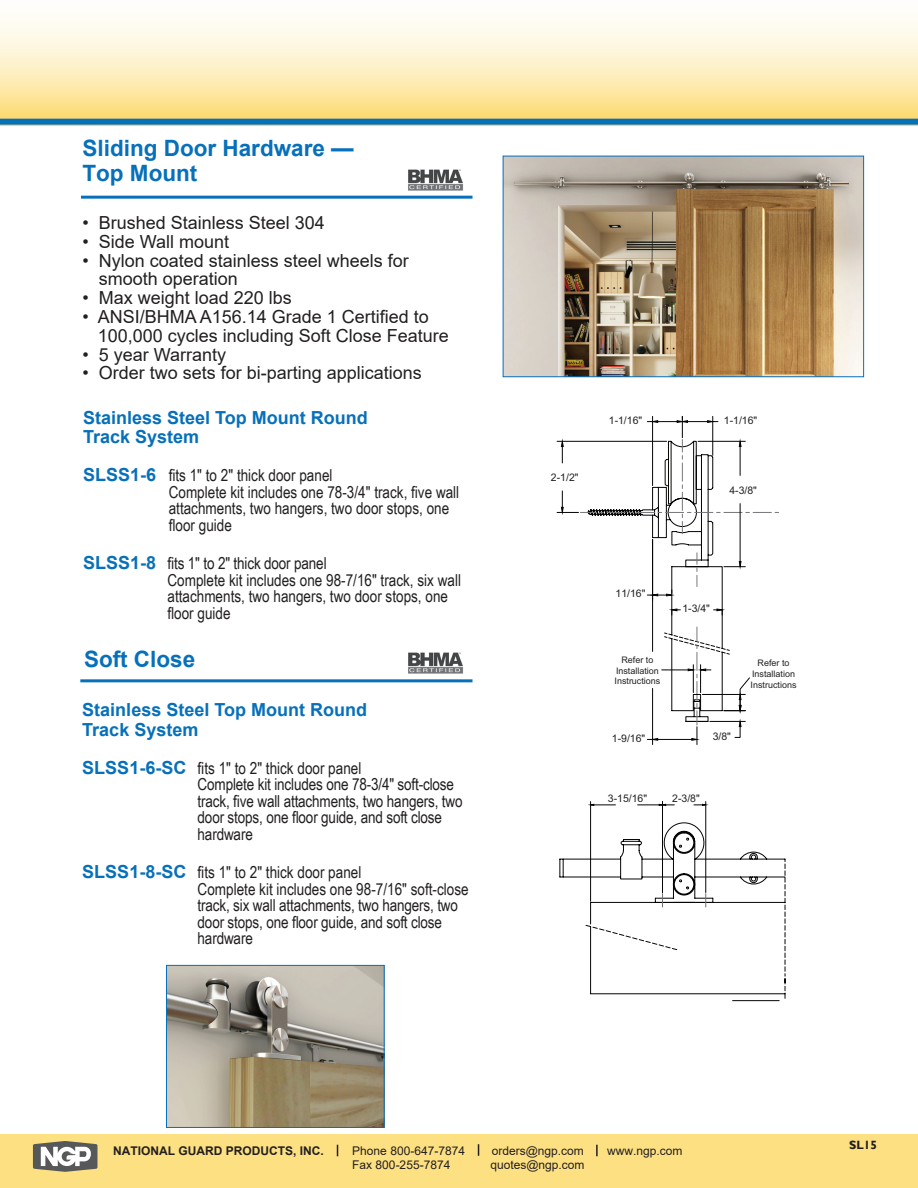
<style>
.page{position:relative;width:918px;height:1188px;background:#fff}
.page>*{position:absolute;margin:0;border:0;box-sizing:border-box;transform-origin:0 0}
.t1{font:700 22.5px/25.5px "Arial";color:#0770ba}
.t2{font:18px/18.8px "Arial";color:#231f20}
.t3{font:700 18px/19.5px "Arial";color:#0770ba}
.t4{font:16.5px/16.5px "Arial Narrow";color:#231f20}
.t5{font:12px "Arial";color:#231f20}
.t6{font:700 12px "Arial";color:#231f20}
.t7{font:700 12px "Gill Sans";color:#231f20}
.t8{font:10.5px "Arial";color:#231f20}
.t9{font:9px/10.8px "Arial";color:#231f20;text-align:center}
.s1{font-family:"Arial";font-weight:700;font-size:18px;color:#0770ba}
</style>
<div class="page">
<svg style="left:0;top:20px;width:918px;height:106px;background:#fcedbd"></svg>
<div style="left:0;top:1134px;width:918px;height:54px;background:#fde082"></div>
<svg style="left:33px;top:1141px;width:64px;height:31px;background:#9f9d94"></svg>
<svg style="left:478px;top:1144px;width:1px;height:12px"></svg>
<svg style="left:596px;top:1145px;width:2px;height:11px"></svg>
<div style="left:0;top:119px;width:918px;height:6px;background:#0770ba"></div>
<hr style="left:81px;top:196px;width:391px;height:3px;background:#0770ba">
<img style="left:505px;top:158px;width:357px;height:217px">
<div style="left:503px;top:156px;width:361px;height:221px;border:1px solid #0770ba"></div>
<img style="left:168px;top:967px;width:215px;height:159px">
<div style="left:166px;top:965px;width:219px;height:163px;border:1px solid #0770ba"></div>
<hr style="left:80px;top:679px;width:393px;height:3px;background:#0770ba">
<svg style="left:559px;top:822px;width:227px;height:179px"></svg>
<hr style="left:590px;top:802px;width:1px;height:99px;background:#050504">
<svg style="left:588px;top:803px;width:27px;height:3px"></svg>
<hr style="left:662px;top:802px;width:1px;height:91px;background:#050504">
<hr style="left:705px;top:802px;width:1px;height:91px;background:#050504">
<svg style="left:638px;top:803px;width:36px;height:3px"></svg>
<svg style="left:694px;top:803px;width:15px;height:3px"></svg>
<img style="left:408px;top:169px;width:55px;height:22px">
<img style="left:408px;top:652px;width:55px;height:22px">
<svg style="left:557px;top:416px;width:222px;height:329px"></svg>
<div style="left:693px;top:694px;width:8px;height:17px;border:1px solid #050504"></div>
<h1 class="t1" style="left:82px;top:135px;width:273px">Sliding Door Hardware —<br>Top Mount</h1>
<p class="t2" style="left:82px;top:213px;width:244px">• Brushed Stainless Steel 304</p>
<p class="t2" style="left:82px;top:232px;width:148px">• Side Wall mount</p>
<p class="t2" style="left:99px;top:251px;width:312px;text-indent:-16px">• Nylon coated stainless steel wheels for smooth operation</p>
<p class="t2" style="left:82px;top:288px;width:211px">• Max weight load 220 lbs</p>
<p class="t2" style="left:98px;top:307px;width:353px;text-indent:-15px">• ANSI/BHMA A156.14 Grade 1 Certified to<br>100,000 cycles including Soft Close Feature</p>
<p class="t2" style="left:82px;top:345px;width:145px">• 5 year Warranty</p>
<p class="t2" style="left:82px;top:363px;width:341px">• Order two sets for bi-parting applications</p>
<p class="t3" style="left:83px;top:408px;width:286px">Stainless Steel Top Mount Round<br>Track System</p>
<p class="t4" style="left:169px;top:467px;width:292px;text-indent:-86px"><span class="s1">SLSS1-6</span> fits 1" to 2" thick door panel<br>Complete kit includes one 78-3/4" track, five wall attachments, two hangers, two door stops, one floor guide</p>
<p class="t4" style="left:168px;top:554px;width:295px;text-indent:-84px"><span class="s1">SLSS1-8</span> fits 1" to 2" thick door panel<br>Complete kit includes one 98-7/16" track, six wall attachments, two hangers, two door stops, one floor guide</p>
<h1 class="t1" style="left:84px;top:646px;width:113px">Soft Close</h1>
<p class="t3" style="left:82px;top:700px;width:286px">Stainless Steel Top Mount Round<br>Track System</p>
<p class="t4" style="left:198px;top:759px;width:266px;text-indent:-115px"><span class="s1">SLSS1-6-SC</span> fits 1" to 2" thick door panel<br>Complete kit includes one 78-3/4" soft-close track, five wall attachments, two hangers, two door stops, one floor guide, and soft close hardware</p>
<p class="t4" style="left:198px;top:863px;width:273px;text-indent:-115px"><span class="s1">SLSS1-8-SC</span> fits 1" to 2" thick door panel<br>Complete kit includes one 98-7/16" soft-close track, six wall attachments, two hangers, two door stops, one floor guide, and soft close hardware</p>
<p class="t8" style="left:551px;top:470px;width:29px">2-1/2"</p>
<p class="t8" style="left:609px;top:413px;width:35px">1-1/16"</p>
<p class="t8" style="left:724px;top:413px;width:35px">1-1/16"</p>
<p class="t8" style="left:729px;top:483px;width:29px">4-3/8"</p>
<p class="t8" style="left:616px;top:586px;width:31px">11/16"</p>
<p class="t9" style="left:615px;top:654px;width:47px">Refer to<br>Installation<br>Instructions</p>
<p class="t8" style="left:682px;top:601px;width:29px">1-3/4"</p>
<p class="t8" style="left:612px;top:731px;width:35px">1-9/16"</p>
<p class="t8" style="left:713px;top:729px;width:20px">3/8"</p>
<p class="t8" style="left:608px;top:791px;width:41px">3-15/16"</p>
<p class="t8" style="left:672px;top:791px;width:29px">2-3/8"</p>
<p class="t9" style="left:751px;top:657px;width:47px">Refer to<br>Installation<br>Instructions</p>
<p class="t6" style="left:113px;top:1142px;width:212px">NATIONAL GUARD PRODUCTS, INC.</p>
<p class="t5" style="left:352px;top:1142px;width:114px">Phone 800-647-7874</p>
<p class="t5" style="left:492px;top:1142px;width:94px">orders@ngp.com</p>
<p class="t5" style="left:607px;top:1142px;width:77px">www.ngp.com</p>
<p class="t5" style="left:352px;top:1156px;width:100px">Fax 800-255-7874</p>
<p class="t5" style="left:490px;top:1156px;width:96px">quotes@ngp.com</p>
<p class="t7" style="left:849px;top:1138px;width:29px">SL15</p>
</div>
